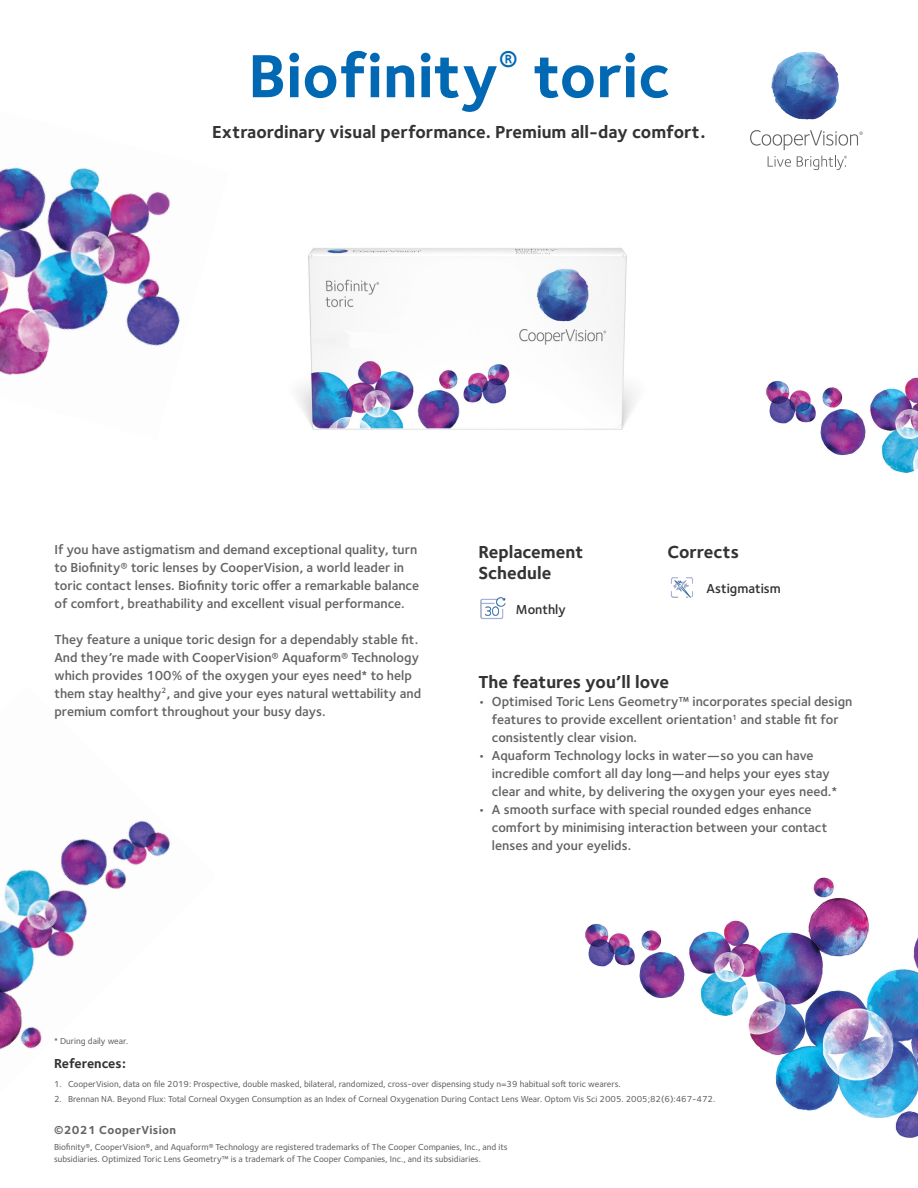
<style>
.page{position:relative;width:918px;height:1188px;background:#fff}
.page>*{position:absolute;margin:0;border:0;box-sizing:border-box;transform-origin:0 0}
.t1{font:700 63px "Foundry Sterling";color:#0168b3}
.t2{font:700 18px/21px "Foundry Sterling";color:#323332}
.t3{font:600 13.5px/18px "Foundry Sterling";color:#636366}
.t4{font:600 13.5px "Foundry Sterling";color:#323332}
.t5{font:700 13.5px "Foundry Sterling";color:#323332}
.t6{font:700 12px "Foundry Sterling";letter-spacing:.03em;color:#636366}
.t7{font:500 9px/12px "Foundry Sterling";color:#636366}
</style>
<div class="page">
<img style="left:0;top:167px;width:180px;height:208px">
<img style="left:585px;top:877px;width:333px;height:261px">
<img style="left:766px;top:377px;width:152px;height:97px">
<img style="left:0;top:820px;width:171px;height:230px">
<img style="left:298px;top:248px;width:337px;height:182px">
<img style="left:771px;top:51px;width:68px;height:69px">
<svg style="left:768px;top:156px;width:23px;height:11px"></svg>
<svg style="left:750px;top:130px;width:113px;height:20px"></svg>
<svg style="left:797px;top:156px;width:50px;height:14px"></svg>
<img style="left:480px;top:597px;width:26px;height:22px">
<img style="left:670px;top:577px;width:23px;height:21px">
<p class="t1" style="left:248px;top:38px;width:423px">Biofinity<sup>®</sup> toric</p>
<p class="t2" style="left:212px;top:123px;width:495px">Extraordinary visual performance. Premium all-day comfort.</p>
<p class="t3" style="left:54px;top:541px;width:366px">If you have astigmatism and demand exceptional quality, turn to Biofinity® toric lenses by CooperVision, a world leader in toric contact lenses. Biofinity toric offer a remarkable balance of comfort, breathability and excellent visual performance.</p>
<p class="t3" style="left:54px;top:631px;width:368px">They feature a unique toric design for a dependably stable fit.<br>And they’re made with CooperVision® Aquaform® Technology which provides 100% of the oxygen your eyes need* to help them stay healthy<sup>2</sup>, and give your eyes natural wettability and premium comfort throughout your busy days.</p>
<p class="t2" style="left:478px;top:542px;width:106px">Replacement<br>Schedule</p>
<p class="t2" style="left:667px;top:542px;width:73px">Corrects</p>
<p class="t4" style="left:516px;top:602px;width:51px">Monthly</p>
<p class="t4" style="left:706px;top:581px;width:76px">Astigmatism</p>
<p class="t2" style="left:478px;top:673px;width:192px">The features you’ll love</p>
<p class="t3" style="left:492px;top:693px;width:362px;text-indent:-14px">• Optimised Toric Lens Geometry™ incorporates special design features to provide excellent orientation<sup>1</sup> and stable fit for consistently clear vision.</p>
<p class="t3" style="left:492px;top:747px;width:347px;text-indent:-14px">• Aquaform Technology locks in water—so you can have incredible comfort all day long—and helps your eyes stay clear and white, by delivering the oxygen your eyes need.*</p>
<p class="t3" style="left:492px;top:801px;width:337px;text-indent:-14px">• A smooth surface with special rounded edges enhance comfort by minimising interaction between your contact lenses and your eyelids.</p>
<p class="t7" style="left:54px;top:1035px;width:76px">* During daily wear.</p>
<p class="t5" style="left:54px;top:1056px;width:74px">References:</p>
<p class="t7" style="left:54px;top:1078px;width:568px">1. CooperVision, data on file 2019: Prospective, double masked, bilateral, randomized, cross-over dispensing study n=39 habitual soft toric wearers.</p>
<p class="t7" style="left:54px;top:1093px;width:663px">2. Brennan NA. Beyond Flux: Total Corneal Oxygen Consumption as an Index of Corneal Oxygenation During Contact Lens Wear. Optom Vis Sci 2005. 2005;82(6):467-472.</p>
<p class="t6" style="left:54px;top:1123px;width:124px">©2021 CooperVision</p>
<p class="t7" style="left:54px;top:1141px;width:455px">Biofinity®, CooperVision®, and Aquaform® Technology are registered trademarks of The Cooper Companies, Inc., and its subsidiaries. Optimized Toric Lens Geometry™ is a trademark of The Cooper Companies, Inc., and its subsidiaries.</p>
</div>
